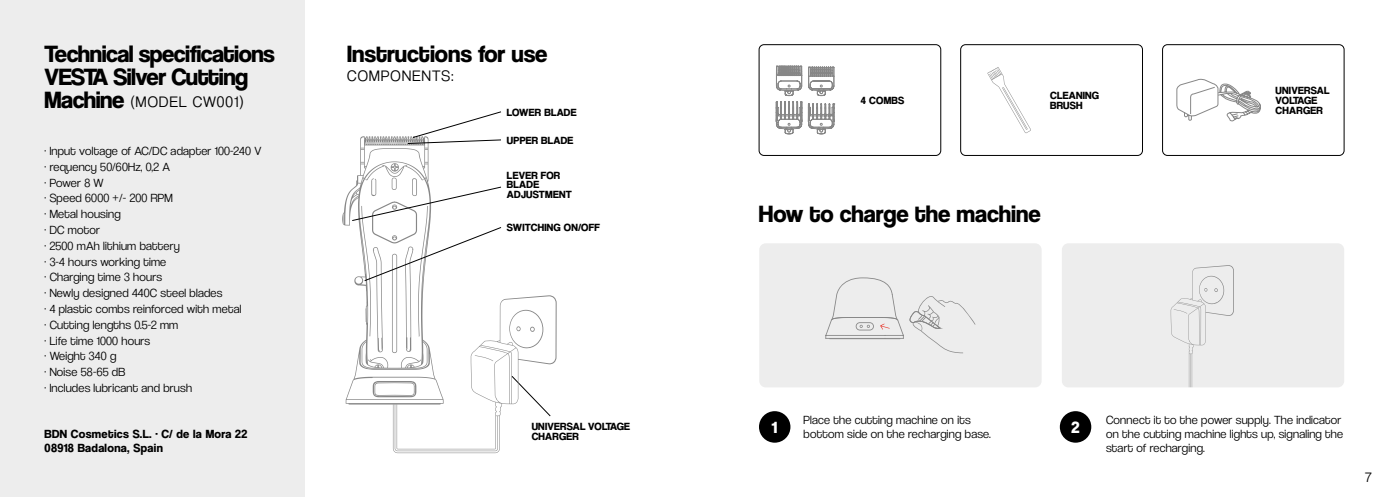
<style>
.page{position:relative;width:1389px;height:497px;background:#fff}
.page>*{position:absolute;margin:0;border:0;box-sizing:border-box;transform-origin:0 0}
.t1{font:700 24.5px/22.8px "Coolvetica Rg";letter-spacing:-.02em;color:#000}
.t2{font:700 24.5px "Coolvetica Rg";color:#000}
.t3{font:16.8px "Coolvetica Hv";color:#fff}
.t4{font:15.75px "Coolvetica Lt";letter-spacing:.08em;color:#000}
.t5{font:14.17px "Coolvetica Lt";color:#000}
.t6{font:12.25px/15.8px "Coolvetica Lt";letter-spacing:.02em;color:#000}
.t7{font:700 12.25px/14px "Coolvetica Rg";letter-spacing:.03em;color:#000}
.t8{font:700 10.85px/10px "Coolvetica Rg";letter-spacing:.025em;color:#000}
.s1{font-family:"Coolvetica Rg";font-weight:700;font-size:24.5px}
</style>
<div class="page">
<div style="left:0;top:0;width:304px;height:496px;background:#ededed"></div>
<svg style="left:342px;top:111px;width:215px;height:341px"></svg>
<div style="left:759px;top:243px;width:283px;height:144px;background:#ededed;border-radius:6px"></div>
<svg style="left:825px;top:277px;width:151px;height:76px"></svg>
<div style="left:1062px;top:243px;width:282px;height:144px;background:#ededed;border-radius:6px"></div>
<svg style="left:1171px;top:265px;width:63px;height:122px"></svg>
<div style="left:759px;top:44px;width:182px;height:111px;border:1px solid #000;border-radius:5px"></div>
<div style="left:1162px;top:44px;width:182px;height:111px;border:1px solid #000;border-radius:5px"></div>
<div style="left:961px;top:44px;width:182px;height:111px;border:1px solid #000;border-radius:5px"></div>
<svg style="left:1176px;top:78px;width:85px;height:44px"></svg>
<svg style="left:776px;top:66px;width:59px;height:68px"></svg>
<svg style="left:987px;top:67px;width:44px;height:66px"></svg>
<div style="left:759px;top:410px;width:31px;height:32px;background:#000;border-radius:50%"></div>
<div style="left:1060px;top:410px;width:31px;height:32px;background:#000;border-radius:50%"></div>
<h1 class="t1" style="left:45px;top:42px;width:232px">Technical specifications<br>VESTA Silver Cutting</h1>
<p class="t4" style="left:45px;top:93px;width:201px"><span class="s1">Machine</span> (MODEL CW001)</p>
<p class="t6" style="left:45px;top:143px;width:218px">· Input voltage of AC/DC adapter 100-240 V · requency 50/60Hz, 0,2 A<br>· Power 8 W<br>· Speed 6000 +/- 200 RPM<br>· Metal housing<br>· DC motor<br>· 2500 mAh lithium battery<br>· 3-4 hours working time<br>· Charging time 3 hours<br>· Newly designed 440C steel blades<br>· 4 plastic combs reinforced with metal<br>· Cutting lengths 0.5-2 mm<br>· Life time 1000 hours<br>· Weight 340 g<br>· Noise 58-65 dB<br>· Includes lubricant and brush</p>
<p class="t7" style="left:45px;top:426px;width:204px">BDN Cosmetics S.L. · C/ de la Mora 22<br>08918 Badalona, Spain</p>
<h1 class="t2" style="left:347px;top:39px;width:202px">Instructions for use</h1>
<p class="t4" style="left:347px;top:67px;width:108px">COMPONENTS:</p>
<p class="t8" style="left:507px;top:107px;width:71px">LOWER BLADE</p>
<p class="t8" style="left:507px;top:135px;width:68px">UPPER BLADE</p>
<p class="t8" style="left:507px;top:169px;width:66px">LEVER FOR<br>BLADE<br>ADJUSTMENT</p>
<p class="t8" style="left:507px;top:222px;width:94px">SWITCHING ON/OFF</p>
<p class="t8" style="left:532px;top:420px;width:100px">UNIVERSAL VOLTAGE<br>CHARGER</p>
<p class="t8" style="left:861px;top:95px;width:45px">4 COMBS</p>
<p class="t8" style="left:1050px;top:90px;width:50px">CLEANING<br>BRUSH</p>
<p class="t8" style="left:1276px;top:85px;width:55px">UNIVERSAL<br>VOLTAGE<br>CHARGER</p>
<h1 class="t2" style="left:759px;top:199px;width:283px">How to charge the machine</h1>
<p class="t6" style="left:804px;top:412px;width:189px;line-height:14px">Place the cutting machine on its bottom side on the recharging base.</p>
<p class="t6" style="left:1106px;top:412px;width:239px;line-height:14px">Connect it to the power supply. The indicator on the cutting machine lights up, signaling the start of recharging.</p>
<h2 class="t3" style="left:772px;top:417px;width:7px">1</h2>
<h2 class="t3" style="left:1072px;top:417px;width:9px">2</h2>
<p class="t5" style="left:1365px;top:468px;width:8px">7</p>
</div>
